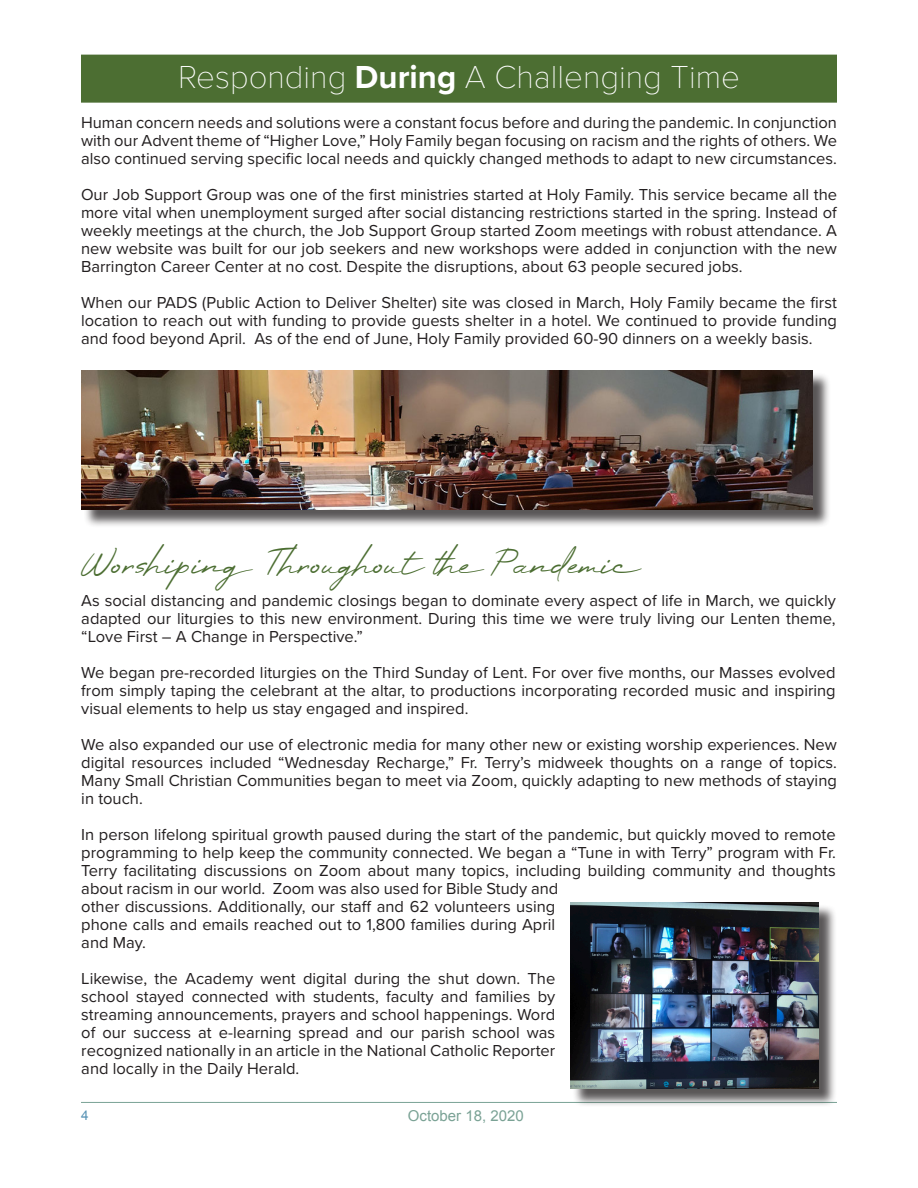
<style>
.page{position:relative;width:918px;height:1188px;background:#fff}
.page>*{position:absolute;margin:0;border:0;box-sizing:border-box;transform-origin:0 0}
.t1{font:100 33px "Proxima Nova T";color:#fff}
.t2{font:33px "High Summit";color:#4c6e32}
.t3{font:16.5px/18px "Proxima Nova";color:#231f20;text-align:justify}
.t4{font:15px "Arial";color:#7aa295}
.t5{font:13.5px "Arial";color:#5893b5}
.s1{font-family:"Proxima Nova";font-weight:700}
</style>
<div class="page">
<hr style="left:81px;top:1102px;width:756px;height:1px;background:#7aa295">
<div style="left:84px;top:372px;width:747px;height:156px;background:#231f20;opacity:.75"></div>
<img style="left:81px;top:370px;width:731px;height:139px">
<div style="left:81px;top:55px;width:756px;height:48px;background:#4c6e32"></div>
<div style="left:572px;top:905px;width:265px;height:202px;background:#231f20;opacity:.75"></div>
<img style="left:570px;top:902px;width:248px;height:187px">
<p class="t1" style="left:178px;top:53px;width:563px">Responding <span class="s1">During</span> A Challenging Time</p>
<p class="t3" style="left:81px;top:112px;width:758px">Human concern needs and solutions were a constant focus before and during the pandemic. In conjunction with our Advent theme of “Higher Love,” Holy Family began focusing on racism and the rights of others. We also continued serving specific local needs and quickly changed methods to adapt to new circumstances.</p>
<p class="t3" style="left:81px;top:184px;width:758px">Our Job Support Group was one of the first ministries started at Holy Family. This service became all the more vital when unemployment surged after social distancing restrictions started in the spring. Instead of weekly meetings at the church, the Job Support Group started Zoom meetings with robust attendance. A new website was built for our job seekers and new workshops were added in conjunction with the new Barrington Career Center at no cost. Despite the disruptions, about 63 people secured jobs.</p>
<p class="t3" style="left:81px;top:292px;width:758px">When our PADS (Public Action to Deliver Shelter) site was closed in March, Holy Family became the first location to reach out with funding to provide guests shelter in a hotel. We continued to provide funding and food beyond April. As of the end of June, Holy Family provided 60-90 dinners on a weekly basis.</p>
<p class="t2" style="left:81px;top:542px;width:562px">Worshiping Throughout the Pandemic</p>
<p class="t3" style="left:81px;top:591px;width:756px">As social distancing and pandemic closings began to dominate every aspect of life in March, we quickly adapted our liturgies to this new environment. During this time we were truly living our Lenten theme, “Love First – A Change in Perspective.”</p>
<p class="t3" style="left:81px;top:663px;width:756px">We began pre-recorded liturgies on the Third Sunday of Lent. For over five months, our Masses evolved from simply taping the celebrant at the altar, to productions incorporating recorded music and inspiring visual elements to help us stay engaged and inspired.</p>
<p class="t3" style="left:81px;top:735px;width:757px">We also expanded our use of electronic media for many other new or existing worship experiences. New digital resources included “Wednesday Recharge,” Fr. Terry’s midweek thoughts on a range of topics.<br>Many Small Christian Communities began to meet via Zoom, quickly adapting to new methods of staying in touch.</p>
<p class="t3" style="left:81px;top:825px;width:756px;text-align:left">In person lifelong spiritual growth paused during the start of the pandemic, but quickly moved to remote programming to help keep the community connected. We began a “Tune in with Terry” program with Fr.<br>Terry facilitating discussions on Zoom about many topics, including building community and thoughts about racism in our world. Zoom was also used for Bible Study and<br>other discussions. Additionally, our staff and 62 volunteers using<br>phone calls and emails reached out to 1,800 families during April<br>and May.</p>
<p class="t3" style="left:81px;top:969px;width:476px">Likewise, the Academy went digital during the shut down. The school stayed connected with students, faculty and families by streaming announcements, prayers and school happenings. Word of our success at e-learning spread and our parish school was recognized nationally in an article in the National Catholic Reporter and locally in the Daily Herald.</p>
<p class="t5" style="left:81px;top:1106px;width:9px">4</p>
<p class="t4" style="left:408px;top:1106px;width:117px">October 18, 2020</p>
</div>
